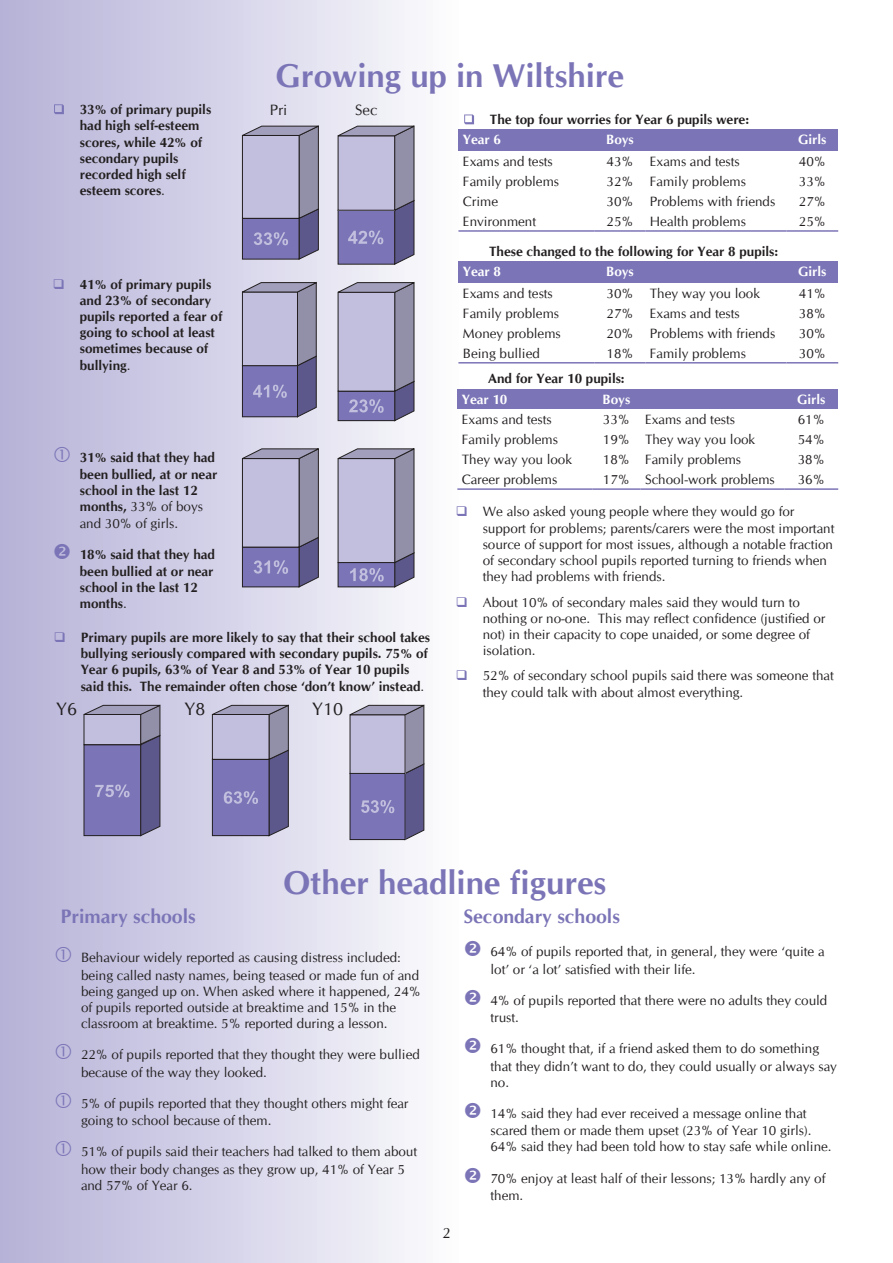
<style>
.page{position:relative;width:893px;height:1263px;background:#fff}
.page>*{position:absolute;margin:0;border:0;box-sizing:border-box;transform-origin:0 0}
.t1{font:700 33px "CG Omega";color:#7b75b7}
.t2{font:700 19.5px "CG Omega";color:#7b75b7}
.t3{font:18px "CG Omega";color:#231f20}
.t4{font:15px "CG Omega";color:#262324}
.t5{font:15px "CG Omega";color:#231f20}
.t6{font:13.5px/16.2px "CG Omega";color:#231f20}
.t7{font:700 13.5px/16.2px "CG Omega";color:#231f20}
.t8{font:700 13.5px "CG Omega";color:#fff}
.s1{font-weight:400}
.s2{color:#7b75b7}
</style>
<div class="page">
<div style="left:458px;top:261px;width:137px;height:22px;background:#7b75b7"></div>
<div style="left:595px;top:261px;width:50px;height:22px;background:#7b75b7"></div>
<div style="left:645px;top:261px;width:141px;height:22px;background:#7b75b7"></div>
<div style="left:786px;top:261px;width:52px;height:22px;background:#7b75b7"></div>
<hr style="left:458px;top:362px;width:137px;height:2px;background:#7b75b7">
<hr style="left:595px;top:362px;width:50px;height:2px;background:#7b75b7">
<hr style="left:645px;top:362px;width:141px;height:2px;background:#7b75b7">
<hr style="left:786px;top:362px;width:52px;height:2px;background:#7b75b7">
<svg style="left:81px;top:704px;width:82px;height:132px;background:#8581b0"></svg>
<svg style="left:348px;top:704px;width:78px;height:136px;background:#938fb7"></svg>
<svg style="left:210px;top:704px;width:81px;height:132px;background:#8c88b3"></svg>
<div style="left:457px;top:389px;width:135px;height:20px;background:#7b75b7"></div>
<div style="left:592px;top:389px;width:49px;height:20px;background:#7b75b7"></div>
<div style="left:641px;top:389px;width:143px;height:20px;background:#7b75b7"></div>
<div style="left:784px;top:389px;width:54px;height:20px;background:#7b75b7"></div>
<hr style="left:457px;top:488px;width:135px;height:2px;background:#7b75b7">
<hr style="left:592px;top:488px;width:49px;height:2px;background:#7b75b7">
<hr style="left:641px;top:488px;width:143px;height:2px;background:#7b75b7">
<hr style="left:784px;top:488px;width:54px;height:2px;background:#7b75b7">
<svg style="left:54px;top:104px;width:10px;height:10px"></svg>
<svg style="left:335px;top:125px;width:82px;height:140px;background:#9c98bd"></svg>
<svg style="left:240px;top:125px;width:81px;height:135px;background:#9d9abd"></svg>
<svg style="left:335px;top:282px;width:82px;height:139px;background:#a6a3c2"></svg>
<svg style="left:240px;top:282px;width:79px;height:136px;background:#9995ba"></svg>
<svg style="left:335px;top:448px;width:82px;height:140px;background:#a8a5c4"></svg>
<svg style="left:240px;top:448px;width:81px;height:140px;background:#9e9bbd"></svg>
<div style="left:458px;top:129px;width:137px;height:22px;background:#7b75b7"></div>
<div style="left:595px;top:129px;width:50px;height:22px;background:#7b75b7"></div>
<div style="left:645px;top:129px;width:141px;height:22px;background:#7b75b7"></div>
<div style="left:786px;top:129px;width:52px;height:22px;background:#7b75b7"></div>
<svg style="left:464px;top:114px;width:10px;height:10px"></svg>
<hr style="left:458px;top:230px;width:137px;height:2px;background:#7b75b7">
<hr style="left:595px;top:230px;width:50px;height:2px;background:#7b75b7">
<hr style="left:645px;top:230px;width:141px;height:2px;background:#7b75b7">
<hr style="left:786px;top:230px;width:52px;height:2px;background:#7b75b7">
<svg style="left:56px;top:947px;width:15px;height:15px"></svg>
<svg style="left:56px;top:1044px;width:15px;height:15px"></svg>
<svg style="left:56px;top:1093px;width:15px;height:15px"></svg>
<svg style="left:56px;top:1141px;width:15px;height:15px"></svg>
<svg style="left:55px;top:447px;width:15px;height:15px"></svg>
<svg style="left:55px;top:544px;width:15px;height:15px"></svg>
<h1 class="t1" style="left:275px;top:62px;width:350px">Growing up in Wiltshire</h1>
<p class="t7" style="left:80px;top:102px;width:133px">33% of primary pupils had high self-esteem scores, while 42% of secondary pupils recorded high self esteem scores<span class="s1">.</span></p>
<p class="t4" style="left:270px;top:104px;width:19px">Pri</p>
<p class="t4" style="left:355px;top:104px;width:24px">Sec</p>
<p class="t7" style="left:80px;top:277px;width:144px;text-indent:-27px"><span class="s2">❑</span> 41% of primary pupils and 23% of secondary pupils reported a fear of going to school at least sometimes because of bullying<span class="s1">.</span></p>
<p class="t7" style="left:80px;top:450px;width:139px">31% said that they had been bullied, at or near school in the last 12 months, <span class="s1">33% of boys and 30% of girls.</span></p>
<p class="t7" style="left:80px;top:547px;width:137px">18% said that they had been bullied at or near school in the last 12 months<span class="s1">.</span></p>
<p class="t7" style="left:81px;top:630px;width:351px;text-indent:-27px"><span class="s2">❑</span> Primary pupils are more likely to say that their school takes bullying seriously compared with secondary pupils. 75% of Year 6 pupils, 63% of Year 8 and 53% of Year 10 pupils said this. The remainder often chose ‘don’t know’ instead<span class="s1">.</span></p>
<h3 class="t3" style="left:56px;top:702px;width:22px">Y6</h3>
<h3 class="t3" style="left:184px;top:702px;width:22px">Y8</h3>
<h3 class="t3" style="left:312px;top:702px;width:32px">Y10</h3>
<p class="t7" style="left:490px;top:113px;width:261px">The top four worries for Year 6 pupils were:</p>
<p class="t8" style="left:463px;top:134px;width:40px">Year 6</p>
<p class="t8" style="left:606px;top:134px;width:29px">Boys</p>
<p class="t8" style="left:798px;top:134px;width:30px">Girls</p>
<p class="t6" style="left:463px;top:154px;width:91px">Exams and tests</p>
<p class="t6" style="left:607px;top:154px;width:135px">43% Exams and tests</p>
<p class="t6" style="left:799px;top:154px;width:28px">40%</p>
<p class="t6" style="left:463px;top:174px;width:98px">Family problems</p>
<p class="t6" style="left:607px;top:174px;width:141px">32% Family problems</p>
<p class="t6" style="left:799px;top:174px;width:28px">33%</p>
<p class="t6" style="left:463px;top:194px;width:37px">Crime</p>
<p class="t6" style="left:607px;top:194px;width:170px">30% Problems with friends</p>
<p class="t6" style="left:799px;top:194px;width:28px">27%</p>
<p class="t6" style="left:463px;top:214px;width:75px">Environment</p>
<p class="t6" style="left:607px;top:214px;width:141px">25% Health problems</p>
<p class="t6" style="left:799px;top:214px;width:28px">25%</p>
<p class="t7" style="left:489px;top:244px;width:291px">These changed to the following for Year 8 pupils:</p>
<p class="t8" style="left:463px;top:266px;width:40px">Year 8</p>
<p class="t8" style="left:606px;top:266px;width:29px">Boys</p>
<p class="t8" style="left:798px;top:266px;width:30px">Girls</p>
<p class="t6" style="left:463px;top:286px;width:91px">Exams and tests</p>
<p class="t6" style="left:607px;top:286px;width:155px">30% They way you look</p>
<p class="t6" style="left:799px;top:286px;width:28px">41%</p>
<p class="t6" style="left:463px;top:306px;width:98px">Family problems</p>
<p class="t6" style="left:607px;top:306px;width:135px">27% Exams and tests</p>
<p class="t6" style="left:799px;top:306px;width:28px">38%</p>
<p class="t6" style="left:463px;top:326px;width:99px">Money problems</p>
<p class="t6" style="left:607px;top:326px;width:170px">20% Problems with friends</p>
<p class="t6" style="left:799px;top:326px;width:28px">30%</p>
<p class="t6" style="left:463px;top:346px;width:78px">Being bullied</p>
<p class="t6" style="left:607px;top:346px;width:141px">18% Family problems</p>
<p class="t6" style="left:799px;top:346px;width:28px">30%</p>
<p class="t7" style="left:488px;top:372px;width:138px">And for Year 10 pupils:</p>
<p class="t8" style="left:462px;top:394px;width:47px">Year 10</p>
<p class="t8" style="left:603px;top:394px;width:29px">Boys</p>
<p class="t8" style="left:797px;top:394px;width:30px">Girls</p>
<p class="t6" style="left:462px;top:412px;width:91px">Exams and tests</p>
<p class="t6" style="left:603px;top:412px;width:133px">33% Exams and tests</p>
<p class="t6" style="left:798px;top:412px;width:28px">61%</p>
<p class="t6" style="left:462px;top:432px;width:98px">Family problems</p>
<p class="t6" style="left:603px;top:432px;width:154px">19% They way you look</p>
<p class="t6" style="left:798px;top:432px;width:28px">54%</p>
<p class="t6" style="left:462px;top:452px;width:112px">They way you look</p>
<p class="t6" style="left:603px;top:452px;width:140px">18% Family problems</p>
<p class="t6" style="left:798px;top:452px;width:28px">38%</p>
<p class="t6" style="left:462px;top:472px;width:97px">Career problems</p>
<p class="t6" style="left:603px;top:472px;width:173px">17% School-work problems</p>
<p class="t6" style="left:798px;top:472px;width:28px">36%</p>
<p class="t6" style="left:483px;top:505px;width:353px;text-indent:-27px"><span class="s2">❑</span> We also asked young people where they would go for support for problems; parents/carers were the most important source of support for most issues, although a notable fraction of secondary school pupils reported turning to friends when they had problems with friends.</p>
<p class="t6" style="left:483px;top:595px;width:344px;text-indent:-27px"><span class="s2">❑</span> About 10% of secondary males said they would turn to nothing or no-one. This may reflect confidence (justified or not) in their capacity to cope unaided, or some degree of isolation.</p>
<p class="t6" style="left:483px;top:669px;width:352px;text-indent:-27px"><span class="s2">❑</span> 52% of secondary school pupils said there was someone that they could talk with about almost everything.</p>
<h1 class="t1" style="left:283px;top:869px;width:325px">Other headline figures</h1>
<h2 class="t2" style="left:61px;top:909px;width:137px">Primary schools</h2>
<p class="t6" style="left:81px;top:950px;width:341px">Behaviour widely reported as causing distress included: being called nasty names, being teased or made fun of and being ganged up on. When asked where it happened, 24% of pupils reported outside at breaktime and 15% in the classroom at breaktime. 5% reported during a lesson.</p>
<p class="t6" style="left:81px;top:1047px;width:340px;line-height:17.1px">22% of pupils reported that they thought they were bullied because of the way they looked.</p>
<p class="t6" style="left:81px;top:1096px;width:329px;line-height:17.1px">5% of pupils reported that they thought others might fear going to school because of them.</p>
<p class="t6" style="left:81px;top:1144px;width:338px;line-height:16.6px">51% of pupils said their teachers had talked to them about how their body changes as they grow up, 41% of Year 5 and 57% of Year 6.</p>
<p class="t5" style="left:442px;top:1227px;width:10px">2</p>
<h2 class="t2" style="left:463px;top:909px;width:158px">Secondary schools</h2>
<p class="t6" style="left:490px;top:944px;width:335px;line-height:17.1px">64% of pupils reported that, in general, they were ‘quite a lot’ or ‘a lot’ satisfied with their life.</p>
<p class="t6" style="left:490px;top:993px;width:338px;line-height:17.1px">4% of pupils reported that there were no adults they could trust.</p>
<p class="t6" style="left:490px;top:1041px;width:348px;line-height:16.6px">61% thought that, if a friend asked them to do something that they didn’t want to do, they could usually or always say no.</p>
<p class="t6" style="left:490px;top:1106px;width:343px;line-height:16.6px">14% said they had ever received a message online that scared them or made them upset (23% of Year 10 girls).<br>64% said they had been told how to stay safe while online.</p>
<p class="t6" style="left:490px;top:1170px;width:336px;line-height:17.1px">70% enjoy at least half of their lessons; 13% hardly any of them.</p>
</div>
